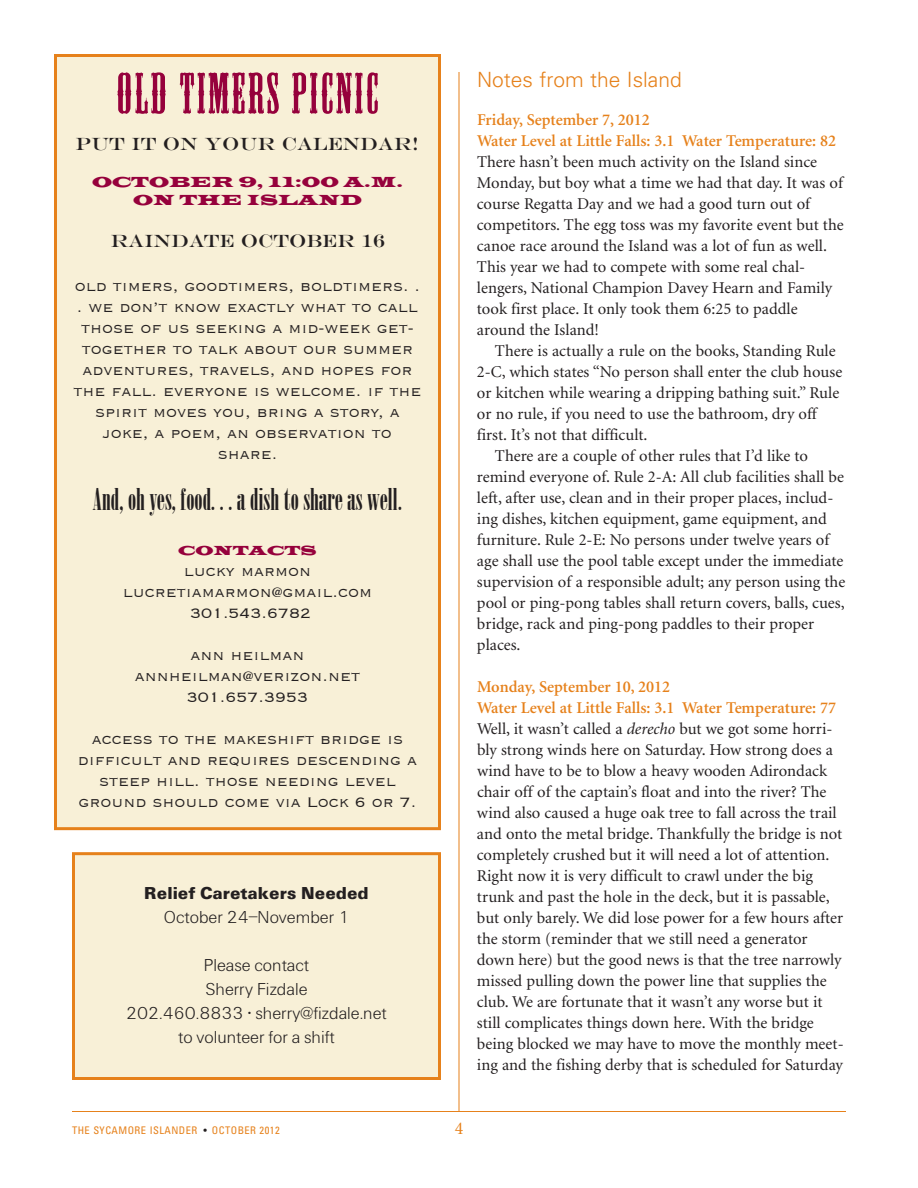
<style>
.page{position:relative;width:918px;height:1188px;background:#fff}
.page>*{position:absolute;margin:0;border:0;box-sizing:border-box;transform-origin:0 0}
.t1{font:54px "Mesquite Std";letter-spacing:.05em;color:#96013c}
.t2{font:30px "Onyx";color:#231f20}
.t3{font:300 21px "Univers";color:#e6811b}
.t4{font:300 18px/21px "Copperplate";color:#231f20;text-align:center}
.t5{font:18px/24px "U45";color:#231f20;text-align:center}
.t6{font:18px "Engravers";color:#231f20}
.t7{font:18px "U75";color:#231f20}
.t8{font:18px "Minion";color:#e6811b}
.t9{font:16.5px/21px "Minion";color:#231f20}
.t10{font:600 16.5px/21px "Minion";color:#e6811b}
.t11{font:15px/18px "Latin Wide";color:#96013c;text-align:center}
.t12{font:13.5px "Latin Wide";color:#96013c}
.t13{font:condensed 10.5px "Univers";letter-spacing:.045em;color:#e6811b}
.s1{font-weight:600;color:#e6811b}
.s2{font-style:italic}
.s3{color:#231f20}
</style>
<div class="page">
<hr style="left:72px;top:1111px;width:774px;height:1px;background:#e6811b">
<hr style="left:459px;top:72px;width:1px;height:1040px;background:#e6811b">
<div style="left:57px;top:57px;width:381px;height:770px;background:#f8f0d7"></div>
<div style="left:54px;top:54px;width:387px;height:776px;border:3px solid #e6811b"></div>
<div style="left:75px;top:855px;width:363px;height:222px;background:#f8f0d7"></div>
<div style="left:72px;top:852px;width:369px;height:228px;border:3px solid #e6811b"></div>
<h1 class="t1" style="left:117px;top:63px;width:263px">OLD TIMERS PICNIC</h1>
<p class="t6" style="left:76px;top:133px;width:345px">PUT IT ON YOUR CALENDAR!</p>
<p class="t11" style="left:92px;top:174px;width:312px">OCTOBER 9, 11:00 A.M.<br>ON THE ISLAND</p>
<p class="t6" style="left:110px;top:230px;width:276px">RAINDATE OCTOBER 16</p>
<p class="t4" style="left:73px;top:276px;width:350px">old timers, goodtimers, boldtimers. . . we don’t know exactly what to call those of us seeking a mid-week get&shy;together to talk about our summer adventures, travels, and hopes for the fall. everyone is welcome. if the spirit moves you, bring a story, a joke, a poem, an observation to share.</p>
<h2 class="t2" style="left:93px;top:483px;width:311px">And, oh yes, food. . . a dish to share as well.</h2>
<p class="t12" style="left:178px;top:545px;width:140px">CONTACTS</p>
<p class="t4" style="left:123px;top:561px;width:251px">lucky marmon lucretiamarmon@gmail.com<br>301.543.6782</p>
<p class="t4" style="left:135px;top:645px;width:227px">ann heilman annheilman@verizon.net<br>301.657.3953</p>
<p class="t4" style="left:78px;top:729px;width:341px">access to the makeshift bridge is difficult and requires descending a steep hill. those needing level ground should come via Lock 6 or 7.</p>
<p class="t7" style="left:144px;top:886px;width:226px">Relief Caretakers Needed</p>
<p class="t5" style="left:164px;top:906px;width:187px">October 24–November 1</p>
<p class="t5" style="left:126px;top:954px;width:262px">Please contact<br>Sherry Fizdale<br>202.460.8833 • sherry@fizdale.net to volunteer for a shift</p>
<p class="t3" style="left:477px;top:72px;width:206px">Notes from the Island</p>
<p class="t10" style="left:477px;top:110px;width:361px">Friday, September 7, 2012<br>Water Level at Little Falls: 3.1 Water Temperature: 82</p>
<p class="t9" style="left:477px;top:152px;width:368px">There hasn’t been much activity on the Island since Monday, but boy what a time we had that day. It was of course Regatta Day and we had a good turn out of competitors. The egg toss was my favorite event but the canoe race around the Island was a lot of fun as well.<br>This year we had to compete with some real chal&shy;lengers, National Champion Davey Hearn and Family took first place. It only took them 6:25 to paddle around the Island!</p>
<p class="t9" style="left:495px;top:341px;width:342px">There is actually a rule on the books, Standing Rule</p>
<p class="t9" style="left:477px;top:362px;width:367px">2-C, which states “No person shall enter the club house</p>
<p class="t9" style="left:477px;top:383px;width:364px">or kitchen while wearing a dripping bathing suit.” Rule</p>
<p class="t9" style="left:477px;top:404px;width:341px">or no rule, if you need to use the bathroom, dry off</p>
<p class="t9" style="left:477px;top:425px;width:172px">first. It’s not that difficult.</p>
<p class="t9" style="left:495px;top:446px;width:314px">There are a couple of other rules that I’d like to</p>
<p class="t9" style="left:477px;top:467px;width:369px">remind everyone of. Rule 2-A: All club facilities shall be</p>
<p class="t9" style="left:477px;top:488px;width:358px">left, after use, clean and in their proper places, includ-</p>
<p class="t9" style="left:477px;top:509px;width:351px">ing dishes, kitchen equipment, game equipment, and</p>
<p class="t9" style="left:477px;top:530px;width:354px">furniture. Rule 2-E: No persons under twelve years of</p>
<p class="t9" style="left:477px;top:551px;width:368px">age shall use the pool table except under the immediate</p>
<p class="t9" style="left:477px;top:572px;width:370px">supervision of a responsible adult; any person using the</p>
<p class="t9" style="left:477px;top:593px;width:369px">pool or ping-pong tables shall return covers, balls, cues,</p>
<p class="t9" style="left:477px;top:614px;width:339px">bridge, rack and ping-pong paddles to their proper</p>
<p class="t9" style="left:477px;top:635px;width:45px">places.</p>
<p class="t9" style="left:477px;top:677px;width:368px"><span class="s1">Monday, September 10, 2012<br>Water Level at Little Falls: 3.1 Water Temperature: 77<br></span>Well, it wasn’t called a <span class="s2">derecho</span> but we got some horri&shy;bly strong winds here on Saturday. How strong does a wind have to be to blow a heavy wooden Adirondack chair off of the captain’s float and into the river? The wind also caused a huge oak tree to fall across the trail and onto the metal bridge. Thankfully the bridge is not completely crushed but it will need a lot of attention.<br>Right now it is very difficult to crawl under the big trunk and past the hole in the deck, but it is passable, but only barely. We did lose power for a few hours after the storm (reminder that we still need a generator down here) but the good news is that the tree narrowly missed pulling down the power line that supplies the club. We are fortunate that it wasn’t any worse but it still complicates things down here. With the bridge being blocked we may have to move the monthly meet&shy;ing and the fishing derby that is scheduled for Saturday</p>
<p class="t13" style="left:72px;top:1126px;width:209px">THE SYCAMORE ISLANDER <span class="s3">•</span> OCTOBER 2012</p>
<p class="t8" style="left:455px;top:1121px;width:10px">4</p>
</div>
